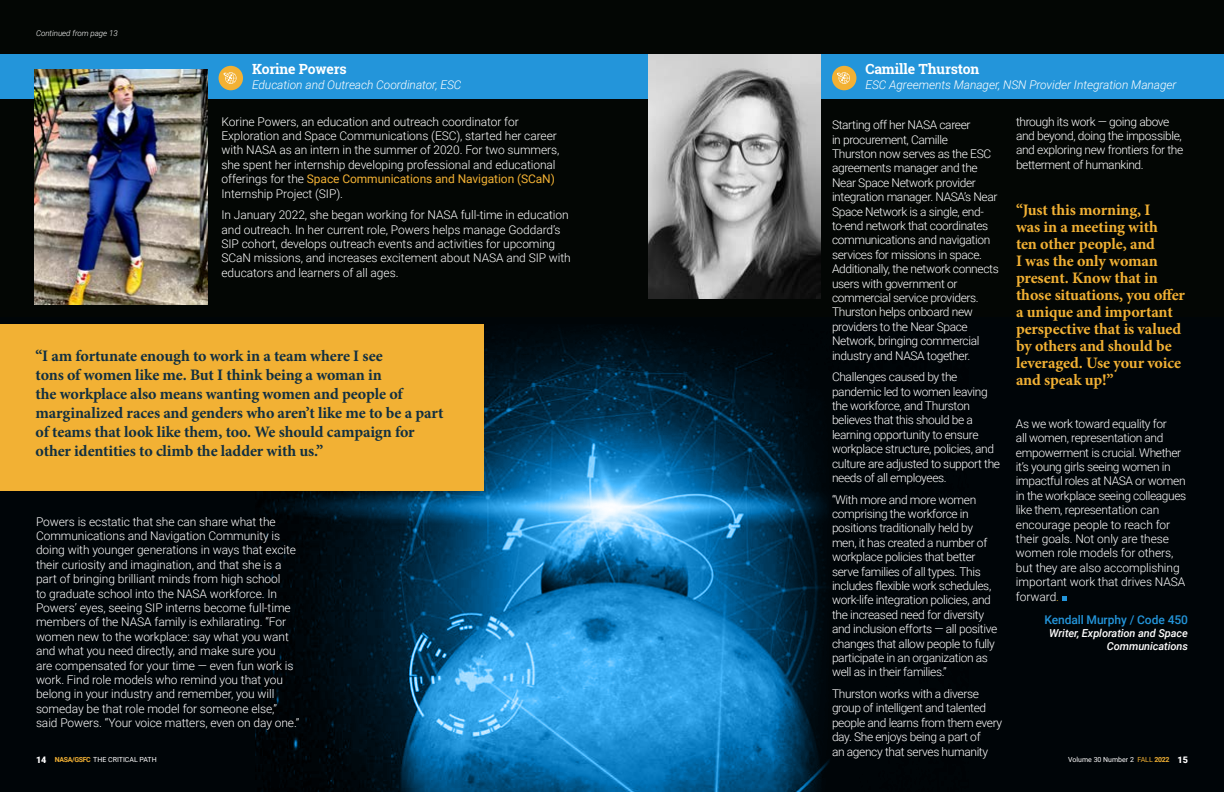
<style>
.page{position:relative;width:1224px;height:792px;background:#030604}
.page>*{position:absolute;margin:0;border:0;box-sizing:border-box;transform-origin:0 0}
.body{font:700 16px/19px "Minion Pro";letter-spacing:-.005em;color:#112f41}
.body-2{font:700 16px/17px "Minion Pro";letter-spacing:-.005em;color:#f2b134}
.body_h1{font:700 14px "Roboto Slab";letter-spacing:-.01em;color:#fff}
.body-3{font:300 12px/14.4px "Roboto";letter-spacing:-.03em;color:#fff}
.body-4{font:300 12px/14.4px "Roboto";letter-spacing:-.005em;color:#fff}
.body_h1-2{font:italic 300 12px "Roboto";letter-spacing:-.005em;color:#fff}
.writer_name{font:500 12px "Roboto";letter-spacing:-.005em;color:#2395da}
.writer_title{font:italic 500 11px/13.2px "Roboto";letter-spacing:-.005em;color:#fff;text-align:right}
.continued{font:italic 300 8px "Roboto";letter-spacing:-.005em;color:#fff}
.t1{font:7px "Roboto";color:#fff}
.s1{font-weight:400;color:#f2b134}
.s2{color:#ecba25}
.s3{font-weight:900;font-size:9px}
.s4{font-weight:700;color:#f2b134}
.s5{color:#f2b134}
</style>
<div class="page">
<svg style="left:0;top:324px;width:830px;height:468px"></svg>
<div style="left:0;top:325px;width:484px;height:166px;background:#f2b134"></div>
<div style="left:0;top:54px;width:612px;height:44px;background:#2395da"></div>
<div style="left:219px;top:66px;width:24px;height:24px;background:#f2b134;border-radius:50%"></div>
<svg style="left:223px;top:72px;width:14px;height:12px"></svg>
<img style="left:35px;top:70px;width:173px;height:235px">
<div style="left:612px;top:54px;width:612px;height:44px;background:#2395da"></div>
<div style="left:832px;top:66px;width:24px;height:24px;background:#f2b134;border-radius:50%"></div>
<svg style="left:837px;top:72px;width:13px;height:12px"></svg>
<img style="left:648px;top:54px;width:172px;height:245px">
<svg style="left:1062px;top:596px;width:5px;height:5px"></svg>
<p class="continued" style="left:36px;top:27px;width:83px">Continued from page 13</p>
<h1 class="body_h1" style="left:252px;top:60px;width:96px">Korine Powers</h1>
<h1 class="body_h1-2" style="left:252px;top:76px;width:211px">Education and Outreach Coordinator, ESC</h1>
<h1 class="body_h1" style="left:865px;top:60px;width:115px">Camille Thurston</h1>
<h1 class="body_h1-2" style="left:865px;top:76px;width:313px">ESC Agreements Manager, NSN Provider Integration Manager</h1>
<p class="body-3" style="left:832px;top:117px;width:168px">Starting off her NASA career<br>in procurement, Camille<br>Thurston now serves as the ESC agreements manager and the<br>Near Space Network provider integration manager. NASA’s Near<br>Space Network is a single, end&shy;to-end network that coordinates communications and navigation services for missions in space.<br>Additionally, the network connects users with government or commercial service providers.<br>Thurston helps onboard new providers to the Near Space<br>Network, bringing commercial industry and NASA together.</p>
<p class="body-3" style="left:832px;top:369px;width:170px">Challenges caused by the pandemic led to women leaving the workforce, and Thurston believes that this should be a learning opportunity to ensure workplace structure, policies, and culture are adjusted to support the needs of all employees.</p>
<p class="body-3" style="left:832px;top:492px;width:167px">“With more and more women comprising the workforce in positions traditionally held by men, it has created a number of workplace policies that better serve families of all types. This includes flexible work schedules, work-life integration policies, and the increased need for diversity and inclusion efforts — all positive changes that allow people to fully participate in an organization as well as in their families.”</p>
<p class="body-3" style="left:832px;top:686px;width:172px">Thurston works with a diverse group of intelligent and talented people and learns from them every day. She enjoys being a part of<br>an agency that serves humanity</p>
<p class="body-4" style="left:222px;top:114px;width:339px">Korine Powers, an education and outreach coordinator for Exploration and Space Communications (ESC), started her career with NASA as an intern in the summer of 2020. For two summers, she spent her internship developing professional and educational offerings for the <span class="s1">Space Communications and Navigation (SCaN)<br></span>Internship Project (SIP).</p>
<p class="body-4" style="left:222px;top:207px;width:351px">In January 2022, she began working for NASA full-time in education and outreach. In her current role, Powers helps manage Goddard’s SIP cohort, develops outreach events and activities for upcoming SCaN missions, and increases excitement about NASA and SIP with educators and learners of all ages.</p>
<p class="body-3" style="left:1016px;top:114px;width:169px">through its work — going above and beyond, doing the impossible, and exploring new frontiers for the betterment of humankind.</p>
<p class="body-2" style="left:1016px;top:201px;width:170px">“Just this morning, I<br>was in a meeting with<br>ten other people, and<br>I was the only woman present. Know that in those situations, you offer a unique and important perspective that is valued by others and should be leveraged. Use your voice and speak up!”</p>
<p class="body-3" style="left:1016px;top:416px;width:172px">As we work toward equality for<br>all women, representation and empowerment is crucial. Whether it’s young girls seeing women in impactful roles at NASA or women in the workplace seeing colleagues like them, representation can encourage people to reach for their goals. Not only are these women role models for others, but they are also accomplishing important work that drives NASA forward<span class="s2">.</span></p>
<p class="writer_name" style="left:1044px;top:611px;width:145px">Kendall Murphy / Code 450</p>
<p class="writer_title" style="left:1049px;top:626px;width:140px">Writer, Exploration and Space<br>Communications</p>
<p class="body" style="left:36px;top:347px;width:409px">“I am fortunate enough to work in a team where I see<br>tons of women like me. But I think being a woman in<br>the workplace also means wanting women and people of marginalized races and genders who aren’t like me to be a part of teams that look like them, too. We should campaign for other identities to climb the ladder with us.”</p>
<p class="body-4" style="left:36px;top:514px;width:265px">Powers is ecstatic that she can share what the Communications and Navigation Community is doing with younger generations in ways that excite their curiosity and imagination, and that she is a part of bringing brilliant minds from high school<br>to graduate school into the NASA workforce. In Powers’ eyes, seeing SIP interns become full-time members of the NASA family is exhilarating. “For women new to the workplace: say what you want and what you need directly, and make sure you<br>are compensated for your time — even fun work is work. Find role models who remind you that you belong in your industry and remember, you will someday be that role model for someone else,” said Powers. “Your voice matters, even on day one.”</p>
<p class="t1" style="left:36px;top:755px;width:122px"><span class="s3">14</span> <span class="s4">NASA/GSFC</span> THE CRITICAL PATH</p>
<p class="t1" style="left:1068px;top:755px;width:121px">Volume 30 Number 2 <span class="s5">FALL</span> <span class="s4">2022</span> <span class="s3">15</span></p>
</div>
